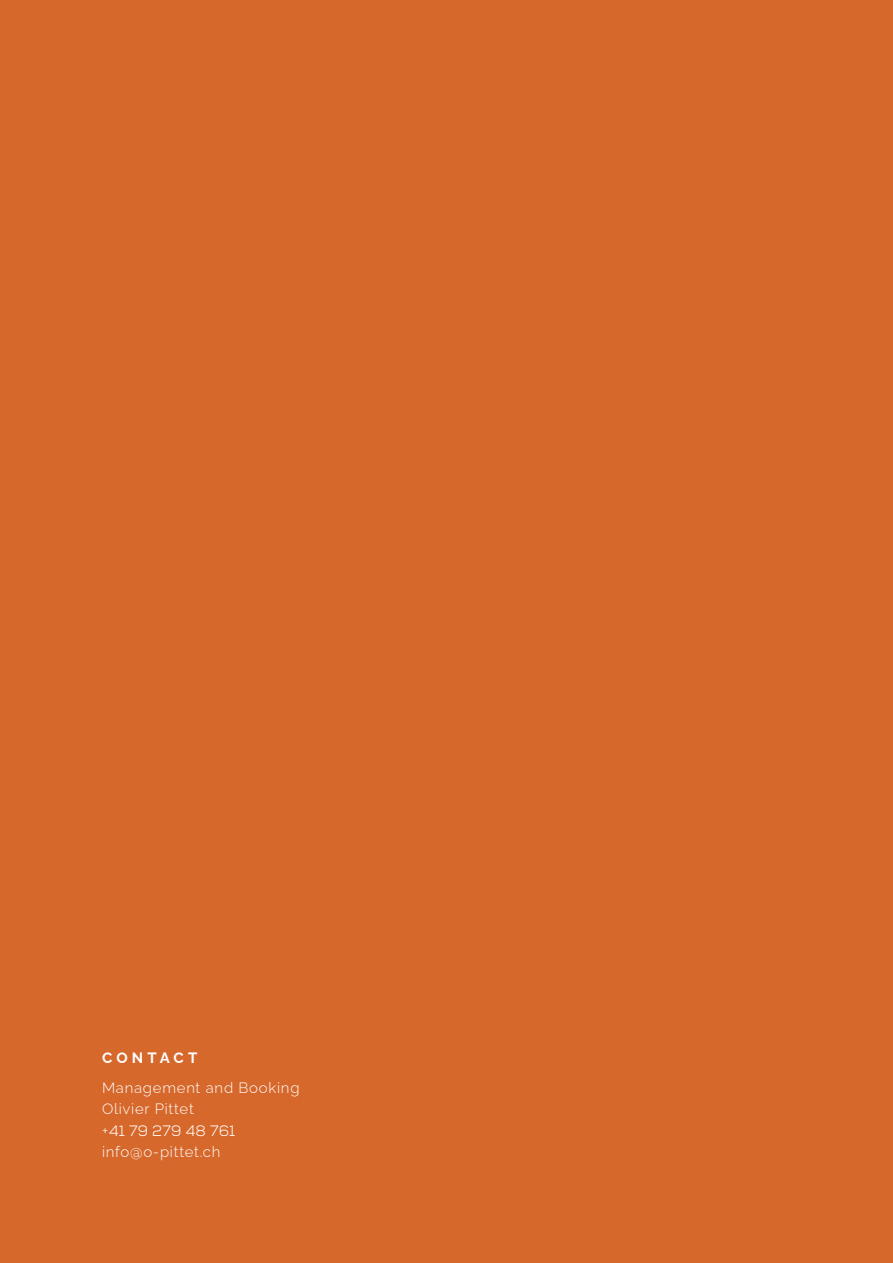
<style>
.page{position:relative;width:893px;height:1263px;background:#d7682b}
.page>*{position:absolute;margin:0;border:0;box-sizing:border-box;transform-origin:0 0}
.t1{font:300 15px/21px "Raleway";letter-spacing:.05em;color:#fff}
.t2{font:15px "Nexa Trial Light";letter-spacing:.01em;color:#fff}
.t3{font:700 15px "Raleway";letter-spacing:.27em;color:#fff}
.s1{font-family:"Raleway";font-weight:300}
</style>
<div class="page">
<p class="t3" style="left:102px;top:1045px;width:97px">CONTACT</p>
<p class="t1" style="left:102px;top:1075px;width:199px">Management and Booking<br>Olivier Pittet</p>
<p class="t2" style="left:102px;top:1123px;width:135px"><span class="s1">+</span>41 79 279 48 761</p>
<p class="t1" style="left:102px;top:1140px;width:120px">info@o-pittet.ch</p>
</div>
